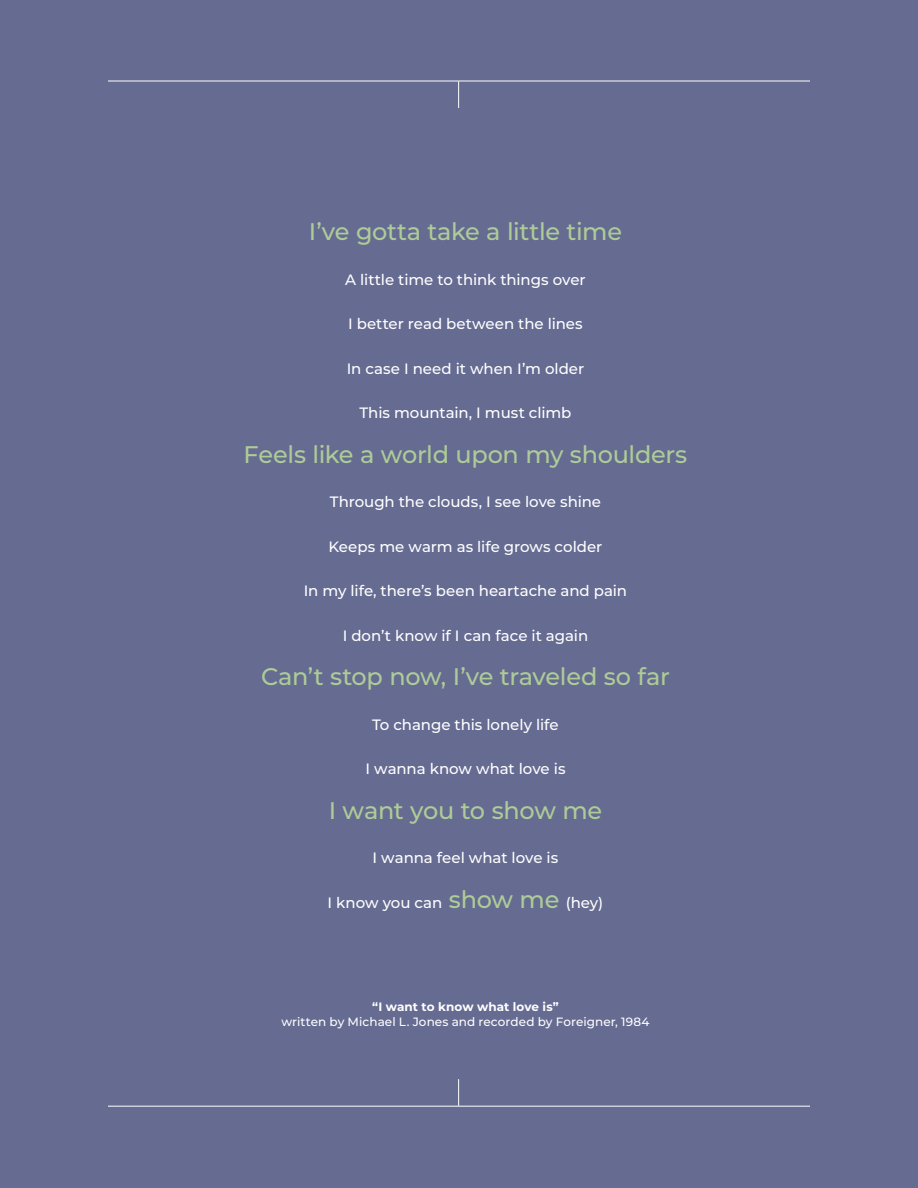
<style>
.page{position:relative;width:918px;height:1188px;background:#666b92}
.page>*{position:absolute;margin:0;border:0;box-sizing:border-box;transform-origin:0 0}
.t1{font:500 24px "Montserrat";letter-spacing:-.015em;color:#aecc97}
.t2{font:500 15px "Montserrat";letter-spacing:-.005em;color:#fff}
.t3{font:500 12px "Montserrat";letter-spacing:.005em;color:#fff}
.t4{font:700 12px "Montserrat";letter-spacing:.005em;color:#fff}
.s1{font-size:24px;color:#aecc97}
</style>
<div class="page">
<hr style="left:108px;top:81px;width:702px;height:1px;background:#fff">
<svg style="left:458px;top:81px;width:1px;height:27px"></svg>
<hr style="left:108px;top:1106px;width:702px;height:1px;background:#fff">
<svg style="left:458px;top:1079px;width:1px;height:27px"></svg>
<h1 class="t1" style="left:309px;top:215px;width:315px">I’ve gotta take a little time</h1>
<p class="t2" style="left:345px;top:269px;width:242px">A little time to think things over</p>
<p class="t2" style="left:348px;top:314px;width:236px">I better read between the lines</p>
<p class="t2" style="left:347px;top:358px;width:239px">In case I need it when I’m older</p>
<p class="t2" style="left:359px;top:403px;width:214px">This mountain, I must climb</p>
<h1 class="t1" style="left:244px;top:438px;width:445px">Feels like a world upon my shoulders</h1>
<p class="t2" style="left:330px;top:492px;width:273px">Through the clouds, I see love shine</p>
<p class="t2" style="left:329px;top:536px;width:275px">Keeps me warm as life grows colder</p>
<p class="t2" style="left:304px;top:581px;width:325px">In my life, there’s been heartache and pain</p>
<p class="t2" style="left:343px;top:625px;width:247px">I don’t know if I can face it again</p>
<h1 class="t1" style="left:261px;top:660px;width:410px">Can’t stop now, I’ve traveled so far</h1>
<p class="t2" style="left:372px;top:714px;width:188px">To change this lonely life</p>
<p class="t2" style="left:365px;top:759px;width:202px">I wanna know what love is</p>
<h1 class="t1" style="left:329px;top:794px;width:275px">I want you to show me</h1>
<p class="t2" style="left:373px;top:848px;width:187px">I wanna feel what love is</p>
<p class="t2" style="left:328px;top:892px;width:277px">I know you can <span class="s1">show me</span> (hey)</p>
<p class="t4" style="left:372px;top:998px;width:188px">“I want to know what love is”</p>
<p class="t3" style="left:281px;top:1013px;width:370px">written by Michael L. Jones and recorded by Foreigner, 1984</p>
</div>
